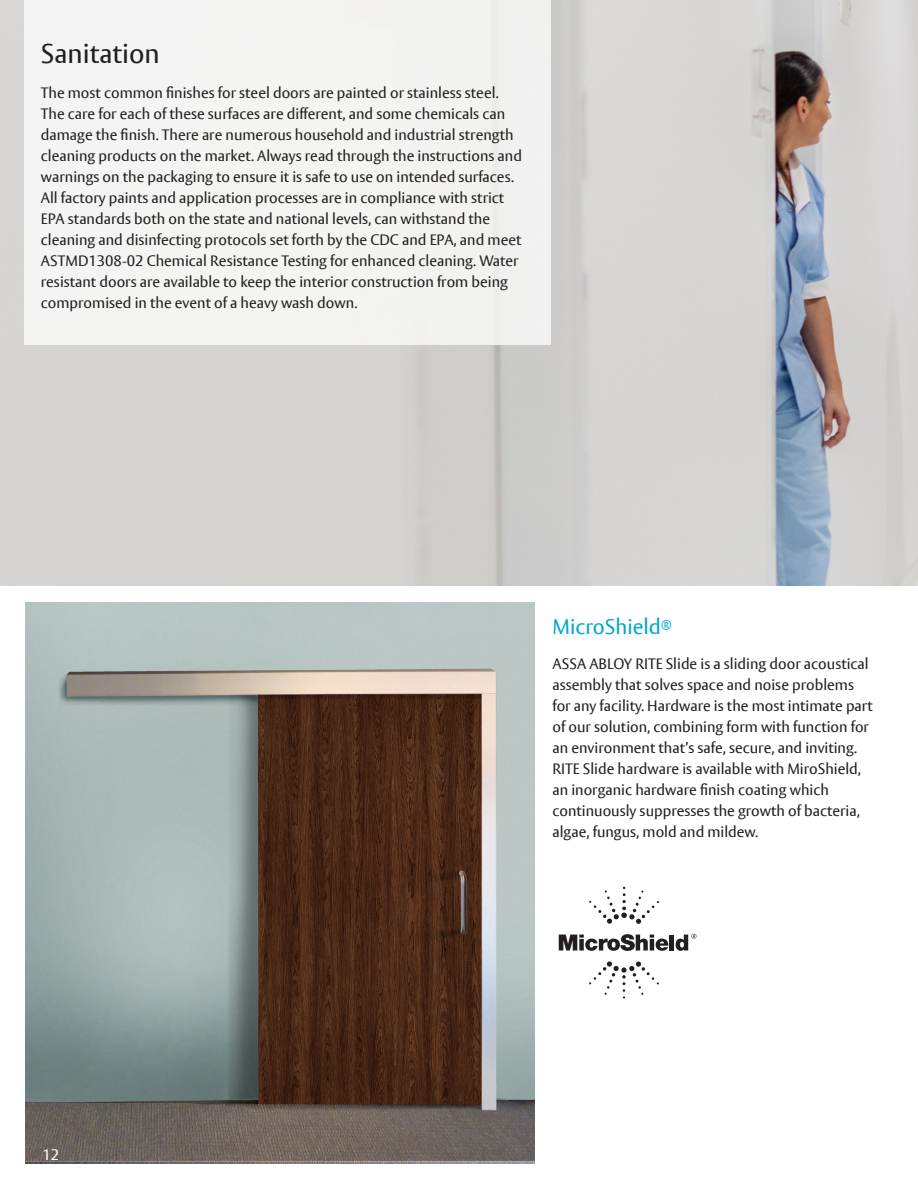
<style>
.page{position:relative;width:918px;height:1188px;background:#fff}
.page>*{position:absolute;margin:0;border:0;box-sizing:border-box;transform-origin:0 0}
.Large_Heading{font:27px "ASSA Vesta";color:#231f20}
.Product_Heading{font:21px "ASSA Vesta";color:#00a7d1}
.Body_copy{font:15px/21px "ASSA Vesta";color:#231f20}
.t1{font:15px "ASSA Vesta";color:#fff}
</style>
<div class="page">
<img style="left:0;top:0;width:918px;height:585px">
<img style="left:26px;top:603px;width:509px;height:560px">
<div style="left:24px;top:0;width:527px;height:344px;background:#f4f4f3"></div>
<svg style="left:589px;top:887px;width:70px;height:37px"></svg>
<svg style="left:589px;top:961px;width:70px;height:37px"></svg>
<svg style="left:559px;top:934px;width:109px;height:17px"></svg>
<hr style="left:670px;top:935px;width:4px;height:16px;background:#231f20">
<svg style="left:676px;top:934px;width:20px;height:17px"></svg>
<p class="Large_Heading" style="left:41px;top:38px;width:120px">Sanitation</p>
<p class="Body_copy" style="left:41px;top:83px;width:483px">The most common finishes for steel doors are painted or stainless steel.<br>The care for each of these surfaces are different, and some chemicals can damage the finish. There are numerous household and industrial strength cleaning products on the market. Always read through the instructions and warnings on the packaging to ensure it is safe to use on intended surfaces.<br>All factory paints and application processes are in compliance with strict EPA standards both on the state and national levels, can withstand the cleaning and disinfecting protocols set forth by the CDC and EPA, and meet ASTMD1308-02 Chemical Resistance Testing for enhanced cleaning. Water resistant doors are available to keep the interior construction from being compromised in the event of a heavy wash down.</p>
<p class="Product_Heading" style="left:553px;top:614px;width:121px">MicroShield<sup>®</sup></p>
<p class="Body_copy" style="left:553px;top:654px;width:322px">ASSA ABLOY RITE Slide is a sliding door acoustical assembly that solves space and noise problems for any facility. Hardware is the most intimate part of our solution, combining form with function for an environment that’s safe, secure, and inviting.<br>RITE Slide hardware is available with MiroShield, an inorganic hardware finish coating which continuously suppresses the growth of bacteria, algae, fungus, mold and mildew.</p>
<p class="t1" style="left:43px;top:1146px;width:18px">12</p>
</div>
